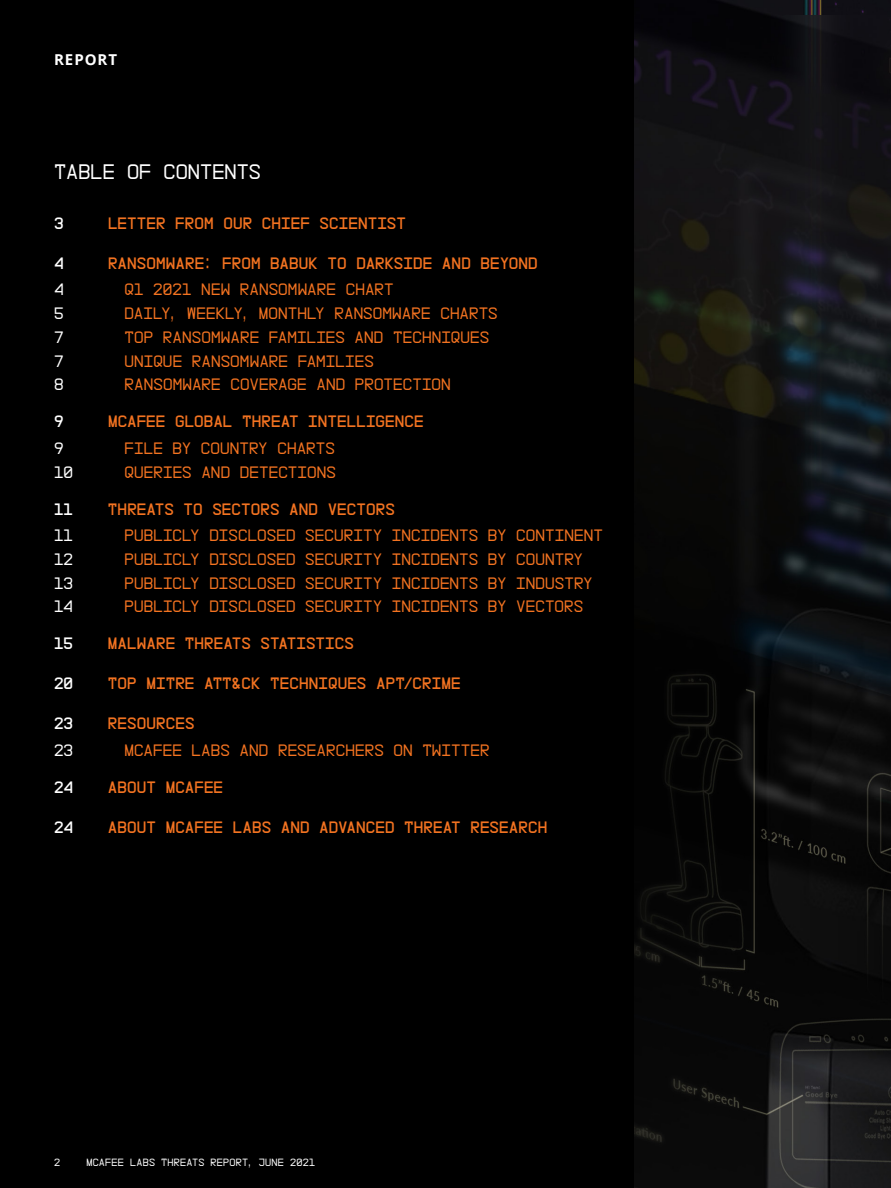
<style>
.page{position:relative;width:891px;height:1188px;background:#000}
.page>*{position:absolute;margin:0;border:0;box-sizing:border-box;transform-origin:0 0}
.t1{font:21px "NB Architekt Neue";color:#fff}
.t2{font:16.5px "NB Architekt Neue";letter-spacing:.005em;color:#f37321}
.t3{font:700 16.5px "NB Architekt Neue";letter-spacing:.005em;color:#f37321}
.t4{font:16.5px "NB Architekt Neue";color:#fff}
.t5{font:700 16.5px "NB Architekt Neue";color:#fff}
.t6{font:700 15px "Open Sans";letter-spacing:.065em;color:#fff}
.t7{font:10.5px "NB Architekt Neue";letter-spacing:.025em;color:#fff}
</style>
<div class="page">
<img style="left:634px;top:0;width:257px;height:1188px">
<p class="t6" style="left:54px;top:49px;width:65px">REPORT</p>
<p class="t1" style="left:54px;top:157px;width:209px">TABLE OF CONTENTS</p>
<p class="t5" style="left:54px;top:212px;width:11px">3</p>
<p class="t3" style="left:108px;top:212px;width:300px">LETTER FROM OUR CHIEF SCIENTIST</p>
<p class="t5" style="left:54px;top:252px;width:11px">4</p>
<p class="t3" style="left:108px;top:252px;width:431px">RANSOMWARE: FROM BABUK TO DARKSIDE AND BEYOND</p>
<p class="t4" style="left:54px;top:278px;width:11px">4</p>
<p class="t2" style="left:125px;top:278px;width:271px">Q1 2021 NEW RANSOMWARE CHART</p>
<p class="t4" style="left:54px;top:302px;width:11px">5</p>
<p class="t2" style="left:125px;top:302px;width:375px">DAILY, WEEKLY, MONTHLY RANSOMWARE CHARTS</p>
<p class="t4" style="left:54px;top:326px;width:11px">7</p>
<p class="t2" style="left:125px;top:326px;width:366px">TOP RANSOMWARE FAMILIES AND TECHNIQUES</p>
<p class="t4" style="left:54px;top:349px;width:11px">7</p>
<p class="t2" style="left:125px;top:349px;width:251px">UNIQUE RANSOMWARE FAMILIES</p>
<p class="t4" style="left:54px;top:373px;width:11px">8</p>
<p class="t2" style="left:125px;top:373px;width:328px">RANSOMWARE COVERAGE AND PROTECTION</p>
<p class="t5" style="left:54px;top:410px;width:11px">9</p>
<p class="t3" style="left:108px;top:410px;width:317px">MCAFEE GLOBAL THREAT INTELLIGENCE</p>
<p class="t4" style="left:54px;top:437px;width:11px">9</p>
<p class="t2" style="left:125px;top:437px;width:212px">FILE BY COUNTRY CHARTS</p>
<p class="t4" style="left:54px;top:460px;width:21px">10</p>
<p class="t2" style="left:125px;top:460px;width:213px">QUERIES AND DETECTIONS</p>
<p class="t5" style="left:54px;top:497px;width:21px">11</p>
<p class="t3" style="left:108px;top:497px;width:288px">THREATS TO SECTORS AND VECTORS</p>
<p class="t4" style="left:54px;top:524px;width:21px">11</p>
<p class="t2" style="left:124px;top:524px;width:480px">PUBLICLY DISCLOSED SECURITY INCIDENTS BY CONTINENT</p>
<p class="t4" style="left:54px;top:548px;width:21px">12</p>
<p class="t2" style="left:124px;top:548px;width:460px">PUBLICLY DISCLOSED SECURITY INCIDENTS BY COUNTRY</p>
<p class="t4" style="left:54px;top:571px;width:21px">13</p>
<p class="t2" style="left:125px;top:571px;width:470px">PUBLICLY DISCLOSED SECURITY INCIDENTS BY INDUSTRY</p>
<p class="t4" style="left:54px;top:595px;width:20px">14</p>
<p class="t2" style="left:124px;top:595px;width:460px">PUBLICLY DISCLOSED SECURITY INCIDENTS BY VECTORS</p>
<p class="t5" style="left:54px;top:632px;width:21px">15</p>
<p class="t3" style="left:108px;top:632px;width:248px">MALWARE THREATS STATISTICS</p>
<p class="t5" style="left:54px;top:672px;width:21px">20</p>
<p class="t3" style="left:108px;top:672px;width:354px">TOP MITRE ATT&amp;CK TECHNIQUES APT/CRIME</p>
<p class="t5" style="left:54px;top:712px;width:21px">23</p>
<p class="t3" style="left:108px;top:712px;width:88px">RESOURCES</p>
<p class="t4" style="left:54px;top:738px;width:21px">23</p>
<p class="t2" style="left:124px;top:738px;width:367px">MCAFEE LABS AND RESEARCHERS ON TWITTER</p>
<p class="t5" style="left:54px;top:776px;width:20px">24</p>
<p class="t3" style="left:108px;top:776px;width:117px">ABOUT MCAFEE</p>
<p class="t5" style="left:54px;top:815px;width:20px">24</p>
<p class="t3" style="left:108px;top:815px;width:441px">ABOUT MCAFEE LABS AND ADVANCED THREAT RESEARCH</p>
<p class="t7" style="left:54px;top:1155px;width:8px">2</p>
<p class="t7" style="left:86px;top:1155px;width:230px">MCAFEE LABS THREATS REPORT, JUNE 2021</p>
</div>
